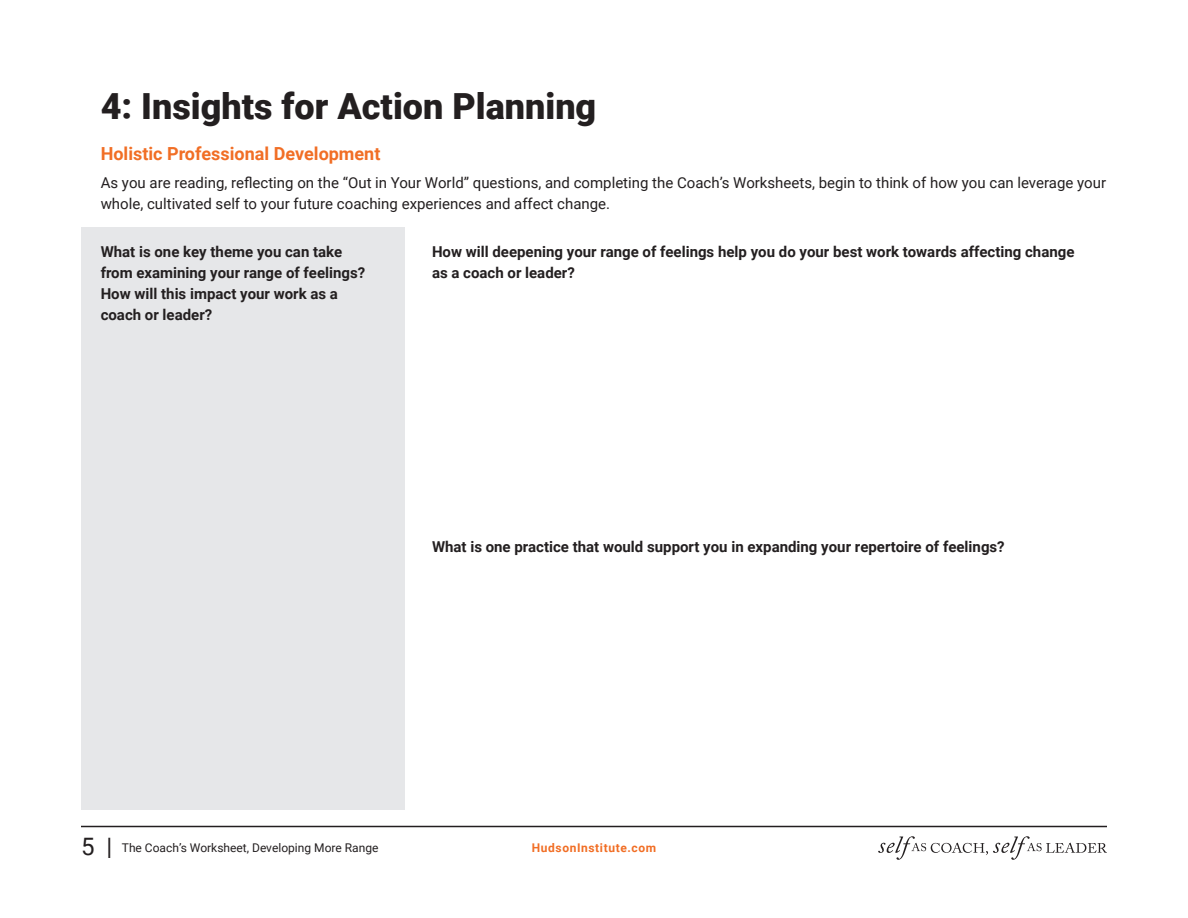
<style>
.page{position:relative;width:1188px;height:918px;background:#fff}
.page>*{position:absolute;margin:0;border:0;box-sizing:border-box;transform-origin:0 0}
.t1{font:900 36px "Roboto";color:#231f20}
.t2{font:700 18px "Roboto";color:#f16e25}
.t3{font:700 15px/21px "Roboto";color:#231f20}
.t4{font:15px/21px "Roboto";color:#231f20}
.t5{font:12px "Roboto";color:#231f20}
.t6{font:700 12px "Roboto";letter-spacing:.05em;color:#f16e25}
.s1{font-size:24px}
</style>
<div class="page">
<div style="left:81px;top:228px;width:324px;height:582px;background:#e6e7e9"></div>
<hr style="left:81px;top:826px;width:1026px;height:1px;background:#231f20">
<svg style="left:878px;top:836px;width:229px;height:24px"></svg>
<p class="t1" style="left:101px;top:81px;width:497px">4: Insights for Action Planning</p>
<p class="t2" style="left:101px;top:141px;width:281px">Holistic Professional Development</p>
<p class="t4" style="left:101px;top:172px;width:1007px">As you are reading, reflecting on the “Out in Your World” questions, and completing the Coach’s Worksheets, begin to think of how you can leverage your whole, cultivated self to your future coaching experiences and affect change.</p>
<p class="t3" style="left:101px;top:240px;width:266px">What is one key theme you can take from examining your range of feelings?<br>How will this impact your work as a coach or leader?</p>
<p class="t3" style="left:432px;top:240px;width:644px">How will deepening your range of feelings help you do your best work towards affecting change as a coach or leader?</p>
<p class="t3" style="left:432px;top:535px;width:574px">What is one practice that would support you in expanding your repertoire of feelings?</p>
<p class="t5" style="left:81px;top:839px;width:299px"><span class="s1">5 |</span> The Coach’s Worksheet, Developing More Range</p>
<p class="t6" style="left:532px;top:839px;width:126px">HudsonInstitute.com</p>
</div>
